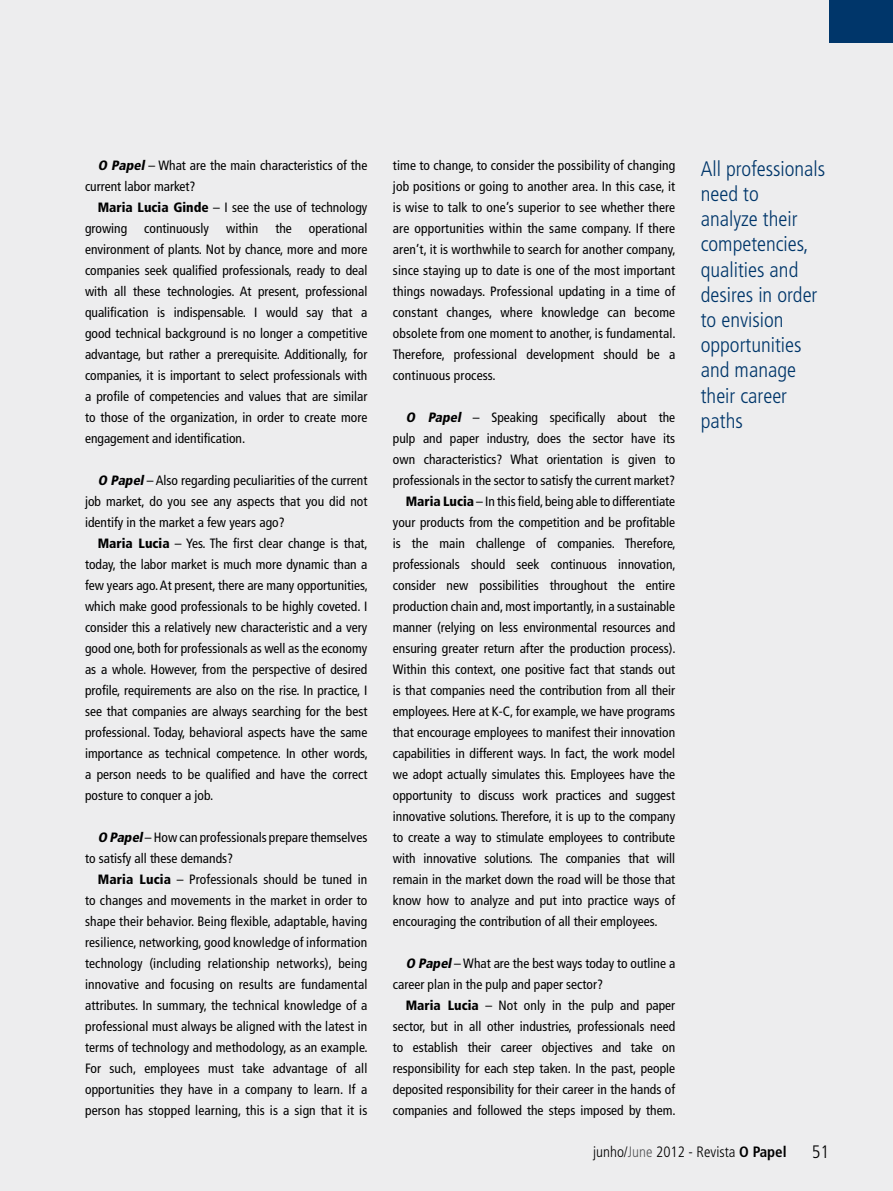
<style>
.page{position:relative;width:893px;height:1191px;background:#ededee}
.page>*{position:absolute;margin:0;border:0;box-sizing:border-box;transform-origin:0 0}
.t1{font:300 condensed 21px/25.2px "Frutiger LT Std";color:#00366a}
.t2{font:300 condensed 18px "Frutiger LT Std";color:#000}
.t3{font:300 condensed 15px "Frutiger LT Std";color:#000}
.t4{font:condensed 13.5px/21px "Frutiger LT Std";color:#000;text-align:justify}
.s1{font-weight:900;font-style:italic}
.s2{font-weight:900}
.s3{color:#58595b}
.s4{font-weight:700}
</style>
<div class="page">
<div style="left:829px;top:0;width:64px;height:43px;background:#00366a"></div>
<p class="t4" style="left:85px;top:155px;width:284px;text-indent:13px"><span class="s1">O Papel</span> – What are the main characteristics of the current labor market?</p>
<p class="t4" style="left:85px;top:197px;width:284px;text-indent:13px"><span class="s2">Maria Lucia Ginde</span> – I see the use of technology growing</p>
<p class="t4" style="left:85px;top:218px;width:284px;text-indent:224px">operational environment of plants. Not by chance, more and more companies seek qualified professionals, ready to deal with all these technologies. At present, professional qualification is indispensable. I would say that a good technical background is no longer a competitive advantage, but rather a prerequisite. Additionally, for companies, it is important to select professionals with a profile of competencies and values that are similar to those of the organization, in order to create more engagement and identification.</p>
<p class="t4" style="left:85px;top:470px;width:284px;text-indent:13px"><span class="s1">O Papel</span>– Also regarding peculiarities of the current job market, do you see any aspects that you did not identify in the market a few years ago?</p>
<p class="t4" style="left:85px;top:533px;width:284px;text-indent:13px"><span class="s2">Maria Lucia</span> – Yes. The first clear change is that, today, the labor market is much more dynamic than a few years ago. At present, there are many opportunities, which make good professionals to be highly coveted. I consider this a relatively new characteristic and a very good one, both for professionals as well as the economy as a whole. However, from the perspective of desired profile, requirements are also on the rise. In practice, I see that companies are always searching for the best professional. Today, behavioral aspects have the same importance as technical competence. In other words, a person needs to be qualified and have the correct posture to conquer a job.</p>
<p class="t4" style="left:85px;top:827px;width:284px;text-indent:13px"><span class="s1">O Papel</span>– How can professionals prepare themselves to satisfy all these demands?</p>
<p class="t4" style="left:85px;top:869px;width:284px;text-indent:13px"><span class="s2">Maria Lucia</span> – Professionals should be tuned in to changes and movements in the market in order to shape their behavior. Being flexible, adaptable, having resilience, networking, good knowledge of information technology (including relationship networks), being innovative and focusing on results are fundamental attributes. In summary, the technical knowledge of a professional must always be aligned with the latest in terms of technology and methodology, as an example.<br>For such, employees must take advantage of all opportunities they have in a company to learn. If a person has stopped learning, this is a sign that it is</p>
<p class="t4" style="left:144px;top:218px;width:66px">continuously</p>
<p class="t4" style="left:226px;top:218px;width:34px">within</p>
<p class="t4" style="left:275px;top:218px;width:18px">the</p>
<p class="t4" style="left:393px;top:155px;width:284px">time to change, to consider the possibility of changing job positions or going to another area. In this case, it is wise to talk to one’s superior to see whether there are opportunities within the same company. If there aren’t, it is worthwhile to search for another company, since staying up to date is one of the most important things nowadays. Professional updating in a time of constant changes, where knowledge can become obsolete from one moment to another, is fundamental.<br>Therefore, professional development should be a continuous process.</p>
<p class="t4" style="left:406px;top:407px;width:271px"><span class="s1">O Papel</span> – Speaking specifically about the</p>
<p class="t4" style="left:393px;top:428px;width:284px">pulp and paper industry, does the sector have its</p>
<p class="t4" style="left:393px;top:449px;width:284px">own characteristics? What orientation is given to</p>
<p class="t4" style="left:393px;top:470px;width:284px">professionals in the sector to satisfy the current market?</p>
<p class="t4" style="left:406px;top:491px;width:271px"><span class="s2">Maria Lucia</span> – In this field, being able to differentiate</p>
<p class="t4" style="left:393px;top:512px;width:284px">your products from the competition and be profitable</p>
<p class="t4" style="left:393px;top:533px;width:284px">is the main challenge of companies. Therefore,</p>
<p class="t4" style="left:393px;top:554px;width:284px">professionals should seek continuous innovation,</p>
<p class="t4" style="left:393px;top:575px;width:284px">consider new possibilities throughout the entire</p>
<p class="t4" style="left:393px;top:596px;width:284px">production chain and, most importantly, in a sustainable</p>
<p class="t4" style="left:393px;top:617px;width:284px">manner (relying on less environmental resources and</p>
<p class="t4" style="left:393px;top:638px;width:284px">ensuring greater return after the production process).</p>
<p class="t4" style="left:393px;top:659px;width:284px">Within this context, one positive fact that stands out</p>
<p class="t4" style="left:393px;top:680px;width:284px">is that companies need the contribution from all their</p>
<p class="t4" style="left:393px;top:701px;width:284px">employees. Here at K-C, for example, we have programs</p>
<p class="t4" style="left:393px;top:722px;width:284px">that encourage employees to manifest their innovation</p>
<p class="t4" style="left:393px;top:743px;width:284px">capabilities in different ways. In fact, the work model</p>
<p class="t4" style="left:393px;top:764px;width:284px">we adopt actually simulates this. Employees have the</p>
<p class="t4" style="left:393px;top:785px;width:284px">opportunity to discuss work practices and suggest</p>
<p class="t4" style="left:393px;top:806px;width:284px">innovative solutions. Therefore, it is up to the company</p>
<p class="t4" style="left:393px;top:827px;width:284px">to create a way to stimulate employees to contribute</p>
<p class="t4" style="left:393px;top:848px;width:284px">with innovative solutions. The companies that will</p>
<p class="t4" style="left:393px;top:869px;width:284px">remain in the market down the road will be those that</p>
<p class="t4" style="left:393px;top:890px;width:284px">know how to analyze and put into practice ways of</p>
<p class="t4" style="left:393px;top:911px;width:266px">encouraging the contribution of all their employees.</p>
<p class="t4" style="left:393px;top:953px;width:284px;text-indent:13px"><span class="s1">O Papel</span>– What are the best ways today to outline a career plan in the pulp and paper sector?</p>
<p class="t4" style="left:393px;top:995px;width:284px;text-indent:13px"><span class="s2">Maria Lucia</span> – Not only in the pulp and paper sector, but in all other industries, professionals need to establish their career objectives and take on responsibility for each step taken. In the past, people deposited responsibility for their career in the hands of companies and followed the steps imposed by them.</p>
<h1 class="t1" style="left:701px;top:156px;width:126px">All professionals need to<br>analyze their competencies, qualities and desires in order to envision opportunities and manage their career paths</h1>
<p class="t3" style="left:593px;top:1142px;width:195px">junho/<span class="s3">June</span> 2012 - Revista <span class="s4">O Papel</span></p>
<h2 class="t2" style="left:812px;top:1141px;width:19px">51</h2>
</div>
